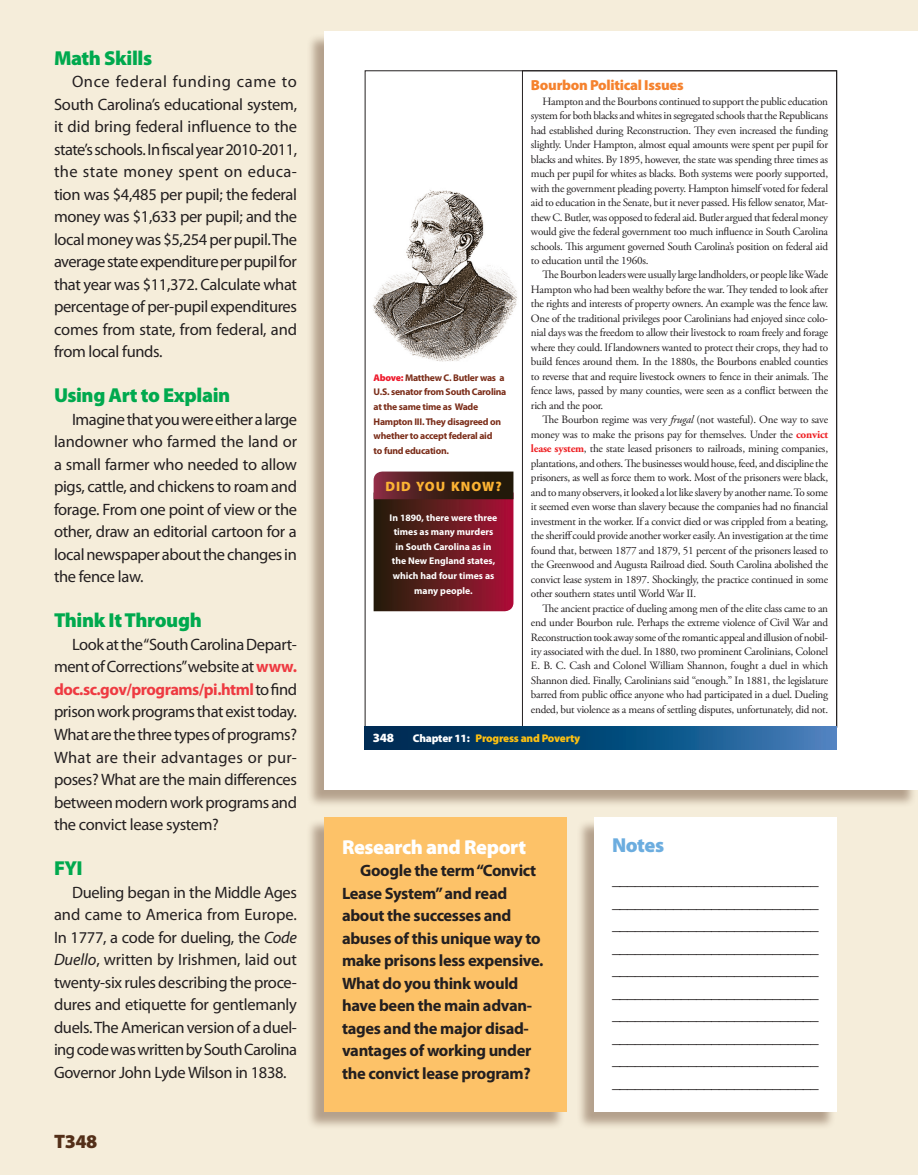
<style>
.page{position:relative;width:918px;height:1175px;background:#fff}
.page>*{position:absolute;margin:0;border:0;box-sizing:border-box;transform-origin:0 0}
.B{font:900 20.25px "Myriad Pro";letter-spacing:-.02em;color:#00a94e}
.D{font:900 20.25px "Myriad Pro";letter-spacing:-.02em;color:#fff}
.D-2{font:900 20.25px "Myriad Pro";letter-spacing:-.02em;color:#6caddf}
.t1{font:900 19.5px "Myriad Pro";color:#532f18}
.Body_Text{font:16.5px/22.5px "Myriad Pro";letter-spacing:-.02em;color:#231f20;text-align:justify}
.Body_San_Serif{font:700 16.5px/22.5px "Myriad Pro";letter-spacing:-.02em;color:#231f20}
.t2{font:900 14.55px "Myriad Pro";letter-spacing:-.02em;color:#f5822e}
.t3{font:900 13.65px "Myriad Pro";letter-spacing:.075em;color:#fcb333}
.t4{font:900 12.6px "Myriad Pro";color:#fff}
.t5{font:11.1px "Adobe Garamond Pro";letter-spacing:-.025em;color:#231f20}
.t6{font:900 11.1px "Myriad Pro";letter-spacing:-.02em;color:#fdc011}
.t7{font:700 9.75px/14.5px "Myriad Pro";letter-spacing:-.025em;color:#7b2d19}
.t8{font:700 9.75px/14.5px "Myriad Pro";color:#fff;text-align:center}
.s1{font-weight:700;color:#ee3a41}
.s2{font-style:italic}
.s3{font-weight:900;color:#ee1b2d}
.s4{font-weight:700;color:#ee1f23}
.s5{color:#fff}
</style>
<div class="page">
<div style="left:0;top:0;width:918px;height:1174px;background:#f5edda"></div>
<div style="left:306px;top:33px;width:611px;height:775px;background:#532f18;opacity:.4"></div>
<div style="left:324px;top:32px;width:594px;height:758px;background:#fff"></div>
<img style="left:372px;top:190px;width:145px;height:172px">
<svg style="left:365px;top:726px;width:472px;height:23px;background:#114d7e"></svg>
<svg style="left:374px;top:471px;width:139px;height:140px;background:#5f1b20"></svg>
<div style="left:306px;top:818px;width:260px;height:311px;background:#532f18;opacity:.4"></div>
<div style="left:324px;top:817px;width:243px;height:295px;background:#fdc268"></div>
<div style="left:576px;top:819px;width:260px;height:310px;background:#532f18;opacity:.4"></div>
<div style="left:594px;top:818px;width:243px;height:294px;background:#fff"></div>
<p class="B" style="left:54px;top:44px;width:100px">Math Skills</p>
<p class="Body_Text" style="left:54px;top:70px;width:245px;text-indent:18px">Once federal funding came to South Carolina’s educational system, it did bring federal influence to the state’s schools. In fiscal year 2010-2011, the state money spent on educa&shy;tion was $4,485 per pupil; the federal money was $1,633 per pupil; and the local money was $5,254 per pupil. The average state expenditure per pupil for that year was $11,372. Calculate what percentage of per-pupil expenditures comes from state, from federal, and from local funds.</p>
<p class="B" style="left:54px;top:382px;width:178px">Using Art to Explain</p>
<p class="Body_Text" style="left:54px;top:408px;width:245px;text-indent:18px">Imagine that you were either a large landowner who farmed the land or a small farmer who needed to allow pigs, cattle, and chickens to roam and forage. From one point of view or the other, draw an editorial cartoon for a local newspaper about the changes in the fence law.</p>
<p class="B" style="left:54px;top:607px;width:149px">Think It Through</p>
<p class="Body_Text" style="left:54px;top:633px;width:245px;text-indent:18px">Look at the “South Carolina Depart&shy;ment of Corrections” website at <span class="s1">www. doc.sc.gov/programs/pi.html</span> to find prison work programs that exist today.<br>What are the three types of programs?<br>What are their advantages or pur&shy;poses? What are the main differences between modern work programs and the convict lease system?</p>
<p class="B" style="left:54px;top:854px;width:30px">FYI</p>
<p class="Body_Text" style="left:54px;top:880px;width:245px;text-indent:18px">Dueling began in the Middle Ages and came to America from Europe.<br>In 1777, a code for dueling, the <span class="s2">Code Duello</span>, written by Irishmen, laid out twenty-six rules describing the proce&shy;dures and etiquette for gentlemanly duels. The American version of a duel&shy;ing code was written by South Carolina Governor John Lyde Wilson in 1838.</p>
<h2 class="t1" style="left:54px;top:1128px;width:45px">T348</h2>
<p class="t7" style="left:374px;top:370px;width:134px"><span class="s3">Above:</span> Matthew C. Butler was a<br>U.S. senator from South Carolina at the same time as Wade<br>Hampton III. They disagreed on whether to accept federal aid<br>to fund education.</p>
<p class="t3" style="left:385px;top:477px;width:118px">DID YOU KNOW?</p>
<p class="t8" style="left:390px;top:510px;width:109px">In 1890, there were three times as many murders in South Carolina as in the New England states, which had four times as many people.</p>
<p class="t2" style="left:531px;top:76px;width:154px">Bourbon Political Issues</p>
<p class="t5" style="left:543px;top:94px;width:287px">Hampton and the Bourbons continued to support the public education</p>
<p class="t5" style="left:531px;top:109px;width:299px">system for both blacks and whites in segregated schools that the Republicans</p>
<p class="t5" style="left:531px;top:123px;width:299px">had established during Reconstruction. They even increased the funding</p>
<p class="t5" style="left:531px;top:138px;width:299px">slightly. Under Hampton, almost equal amounts were spent per pupil for</p>
<p class="t5" style="left:531px;top:152px;width:299px">blacks and whites. By 1895, however, the state was spending three times as</p>
<p class="t5" style="left:531px;top:167px;width:299px">much per pupil for whites as blacks. Both systems were poorly supported,</p>
<p class="t5" style="left:531px;top:181px;width:299px">with the government pleading poverty. Hampton himself voted for federal</p>
<p class="t5" style="left:531px;top:196px;width:299px">aid to education in the Senate, but it never passed. His fellow senator, Mat-</p>
<p class="t5" style="left:531px;top:210px;width:299px">thew C. Butler, was opposed to federal aid. Butler argued that federal money</p>
<p class="t5" style="left:531px;top:225px;width:299px">would give the federal government too much influence in South Carolina</p>
<p class="t5" style="left:531px;top:239px;width:299px">schools. This argument governed South Carolina’s position on federal aid</p>
<p class="t5" style="left:531px;top:254px;width:119px">to education until the 1960s.</p>
<p class="t5" style="left:543px;top:268px;width:287px">The Bourbon leaders were usually large landholders, or people like Wade</p>
<p class="t5" style="left:531px;top:283px;width:299px">Hampton who had been wealthy before the war. They tended to look after</p>
<p class="t5" style="left:531px;top:297px;width:299px">the rights and interests of property owners. An example was the fence law.</p>
<p class="t5" style="left:531px;top:312px;width:299px">One of the traditional privileges poor Carolinians had enjoyed since colo-</p>
<p class="t5" style="left:531px;top:326px;width:299px">nial days was the freedom to allow their livestock to roam freely and forage</p>
<p class="t5" style="left:531px;top:341px;width:299px">where they could. If landowners wanted to protect their crops, they had to</p>
<p class="t5" style="left:531px;top:355px;width:299px">build fences around them. In the 1880s, the Bourbons enabled counties</p>
<p class="t5" style="left:531px;top:370px;width:299px">to reverse that and require livestock owners to fence in their animals. The</p>
<p class="t5" style="left:531px;top:384px;width:299px">fence laws, passed by many counties, were seen as a conflict between the</p>
<p class="t5" style="left:531px;top:398px;width:74px">rich and the poor.</p>
<p class="t5" style="left:543px;top:413px;width:287px">The Bourbon regime was very <span class="s2">frugal</span> (not wasteful). One way to save</p>
<p class="t5" style="left:531px;top:427px;width:299px">money was to make the prisons pay for themselves. Under the <span class="s4">convict</span></p>
<p class="t5" style="left:531px;top:442px;width:299px"><span class="s4">lease system</span>, the state leased prisoners to railroads, mining companies,</p>
<p class="t5" style="left:531px;top:456px;width:299px">plantations, and others. The businesses would house, feed, and discipline the</p>
<p class="t5" style="left:531px;top:471px;width:299px">prisoners, as well as force them to work. Most of the prisoners were black,</p>
<p class="t5" style="left:531px;top:485px;width:298px">and to many observers, it looked a lot like slavery by another name. To some</p>
<p class="t5" style="left:531px;top:500px;width:299px">it seemed even worse than slavery because the companies had no financial</p>
<p class="t5" style="left:531px;top:514px;width:299px">investment in the worker. If a convict died or was crippled from a beating,</p>
<p class="t5" style="left:531px;top:529px;width:299px">the sheriffcould provide another worker easily. An investigation at the time</p>
<p class="t5" style="left:531px;top:543px;width:299px">found that, between 1877 and 1879, 51 percent of the prisoners leased to</p>
<p class="t5" style="left:531px;top:558px;width:299px">the Greenwood and Augusta Railroad died. South Carolina abolished the</p>
<p class="t5" style="left:531px;top:572px;width:299px">convict lease system in 1897. Shockingly, the practice continued in some</p>
<p class="t5" style="left:531px;top:587px;width:167px">other southern states until World War II.</p>
<p class="t5" style="left:543px;top:601px;width:287px">The ancient practice of dueling among men of the elite class came to an</p>
<p class="t5" style="left:531px;top:616px;width:299px">end under Bourbon rule. Perhaps the extreme violence of Civil War and</p>
<p class="t5" style="left:531px;top:630px;width:299px">Reconstruction took away some of the romantic appeal and illusion of nobil-</p>
<p class="t5" style="left:531px;top:645px;width:299px">ity associated with the duel. In 1880, two prominent Carolinians, Colonel</p>
<p class="t5" style="left:531px;top:659px;width:299px">E. B. C. Cash and Colonel William Shannon, fought a duel in which</p>
<p class="t5" style="left:531px;top:673px;width:299px">Shannon died. Finally, Carolinians said “enough.” In 1881, the legislature</p>
<p class="t5" style="left:531px;top:688px;width:299px">barred from public office anyone who had participated in a duel. Dueling</p>
<p class="t5" style="left:531px;top:702px;width:299px">ended, but violence as a means of settling disputes, unfortunately, did not.</p>
<p class="t4" style="left:373px;top:729px;width:23px">348</p>
<p class="t6" style="left:413px;top:730px;width:169px"><span class="s5">Chapter 11:</span> Progress and Poverty</p>
<p class="D" style="left:342px;top:833px;width:186px">Research and Report</p>
<p class="Body_San_Serif" style="left:342px;top:859px;width:203px;text-indent:18px">Google the term “Convict<br>Lease System” and read about the successes and abuses of this unique way to make prisons less expensive.<br>What do you think would have been the main advan&shy;tages and the major disad&shy;vantages of working under the convict lease program?</p>
<p class="D-2" style="left:612px;top:831px;width:54px">Notes</p>
<p class="Body_San_Serif" style="left:612px;top:868px;width:208px;text-align:justify">___________________________ ___________________________ ___________________________ ___________________________ ___________________________ ___________________________ ___________________________ ___________________________ ___________________________ ___________________________</p>
</div>
